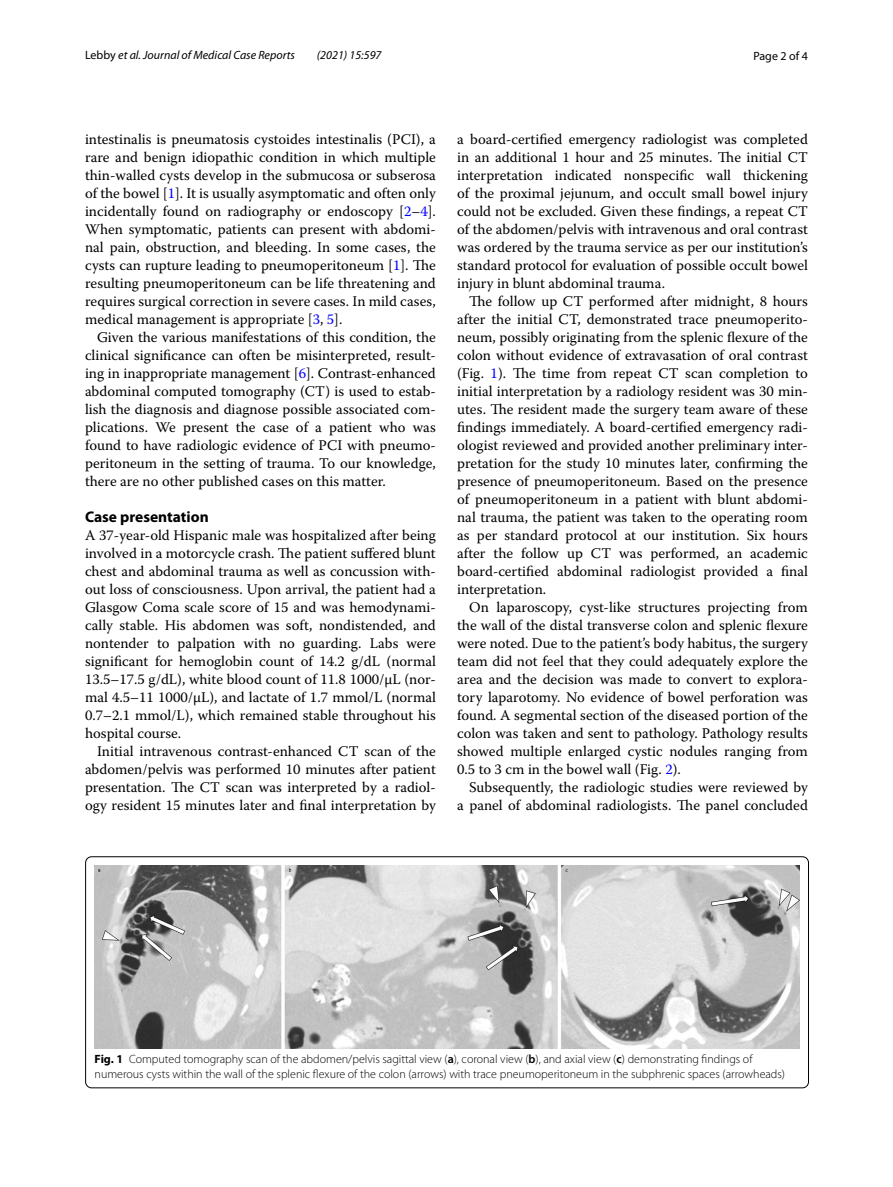
<style>
.page{position:relative;width:893px;height:1187px;background:#fff}
.page>*{position:absolute;margin:0;border:0;box-sizing:border-box;transform-origin:0 0}
.t1{font:700 15.45px "Myriad Pro";color:#000}
.t2{font:14.7px/18px "Warnock Pro";color:#000;text-align:justify}
.t3{font:300 12px/15px "Myriad Pro";color:#000}
.t4{font:italic 12px "Myriad Pro";color:#000}
.t5{font:12px "Myriad Pro";color:#000}
.s1{font-style:normal}
.s2{color:#00f}
.s3{font-weight:700}
.s4{font-weight:600}
</style>
<div class="page">
<img style="left:94px;top:865px;width:706px;height:182px">
<div style="left:85px;top:856px;width:724px;height:231px;border:1px solid #000;border-radius:6px"></div>
<p class="t4" style="left:85px;top:48px;width:211px"><span class="s1">Lebby</span> et al. Journal of Medical Case Reports</p>
<p class="t4" style="left:317px;top:48px;width:66px">(2021) 15:597</p>
<p class="t5" style="left:753px;top:48px;width:56px">Page 2 of 4</p>
<p class="t2" style="left:85px;top:130px;width:352px">intestinalis is pneumatosis cystoides intestinalis (PCI), a rare and benign idiopathic condition in which multiple thin-walled cysts develop in the submucosa or subserosa of the bowel [<span class="s2">1</span>]. It is usually asymptomatic and often only incidentally found on radiography or endoscopy [<span class="s2">2</span>–<span class="s2">4</span>].<br>When symptomatic, patients can present with abdomi&shy;nal pain, obstruction, and bleeding. In some cases, the cysts can rupture leading to pneumoperitoneum [<span class="s2">1</span>]. The resulting pneumoperitoneum can be life threatening and requires surgical correction in severe cases. In mild cases, medical management is appropriate [<span class="s2">3</span>, <span class="s2">5</span>].</p>
<p class="t2" style="left:85px;top:328px;width:352px;text-indent:12px">Given the various manifestations of this condition, the clinical significance can often be misinterpreted, result&shy;ing in inappropriate management [<span class="s2">6</span>]. Contrast-enhanced abdominal computed tomography (CT) is used to estab&shy;lish the diagnosis and diagnose possible associated com&shy;plications. We present the case of a patient who was found to have radiologic evidence of PCI with pneumo&shy;peritoneum in the setting of trauma. To our knowledge, there are no other published cases on this matter.</p>
<p class="t1" style="left:85px;top:506px;width:125px">Case presentation</p>
<p class="t2" style="left:85px;top:526px;width:352px">A 37-year-old Hispanic male was hospitalized after being involved in a motorcycle crash. The patient suffered blunt chest and abdominal trauma as well as concussion with&shy;out loss of consciousness. Upon arrival, the patient had a Glasgow Coma scale score of 15 and was hemodynami&shy;cally stable. His abdomen was soft, nondistended, and nontender to palpation with no guarding. Labs were significant for hemoglobin count of 14.2 g/dL (normal 13.5–17.5 g/dL), white blood count of 11.8 1000/μL (nor&shy;mal 4.5–11 1000/μL), and lactate of 1.7 mmol/L (normal 0.7–2.1 mmol/L), which remained stable throughout his hospital course.</p>
<p class="t2" style="left:85px;top:742px;width:352px;text-indent:12px">Initial intravenous contrast-enhanced CT scan of the abdomen/pelvis was performed 10 minutes after patient presentation. The CT scan was interpreted by a radiol&shy;ogy resident 15 minutes later and final interpretation by</p>
<p class="t2" style="left:457px;top:130px;width:352px">a board-certified emergency radiologist was completed in an additional 1 hour and 25 minutes. The initial CT interpretation indicated nonspecific wall thickening of the proximal jejunum, and occult small bowel injury could not be excluded. Given these findings, a repeat CT of the abdomen/pelvis with intravenous and oral contrast was ordered by the trauma service as per our institution’s standard protocol for evaluation of possible occult bowel injury in blunt abdominal trauma.</p>
<p class="t2" style="left:457px;top:292px;width:352px;text-indent:12px">The follow up CT performed after midnight, 8 hours after the initial CT, demonstrated trace pneumoperito&shy;neum, possibly originating from the splenic flexure of the colon without evidence of extravasation of oral contrast (Fig. <span class="s2">1</span>). The time from repeat CT scan completion to initial interpretation by a radiology resident was 30 min&shy;utes. The resident made the surgery team aware of these findings immediately. A board-certified emergency radi&shy;ologist reviewed and provided another preliminary inter&shy;pretation for the study 10 minutes later, confirming the presence of pneumoperitoneum. Based on the presence of pneumoperitoneum in a patient with blunt abdomi&shy;nal trauma, the patient was taken to the operating room as per standard protocol at our institution. Six hours after the follow up CT was performed, an academic board-certified abdominal radiologist provided a final interpretation.</p>
<p class="t2" style="left:457px;top:598px;width:352px;text-indent:12px">On laparoscopy, cyst-like structures projecting from the wall of the distal transverse colon and splenic flexure were noted. Due to the patient’s body habitus, the surgery team did not feel that they could adequately explore the area and the decision was made to convert to explora&shy;tory laparotomy. No evidence of bowel perforation was found. A segmental section of the diseased portion of the colon was taken and sent to pathology. Pathology results showed multiple enlarged cystic nodules ranging from 0.5 to 3 cm in the bowel wall (Fig. <span class="s2">2</span>).</p>
<p class="t2" style="left:457px;top:778px;width:352px;text-align:right">Subsequently, the radiologic studies were reviewed by<br>a panel of abdominal radiologists. The panel concluded</p>
<p class="t3" style="left:95px;top:1051px;width:692px"><span class="s3">Fig. 1</span> Computed tomography scan of the abdomen/pelvis sagittal view (<span class="s4">a</span>), coronal view (<span class="s4">b</span>), and axial view (<span class="s4">c</span>) demonstrating findings of numerous cysts within the wall of the splenic flexure of the colon (arrows) with trace pneumoperitoneum in the subphrenic spaces (arrowheads)</p>
</div>
